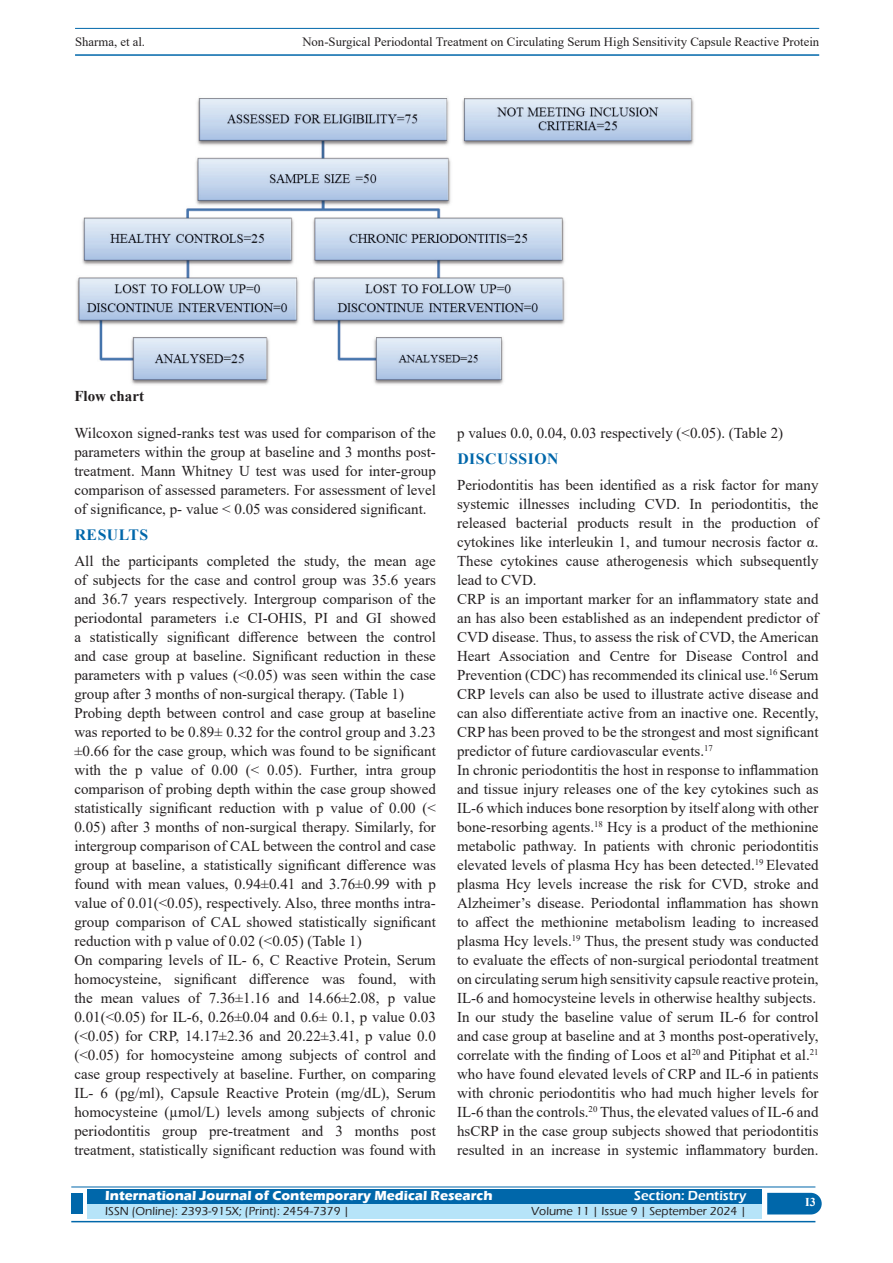
<style>
.page{position:relative;width:893px;height:1263px;background:#fff}
.page>*{position:absolute;margin:0;border:0;box-sizing:border-box;transform-origin:0 0}
.t1{font:700 15.75px "Times New Roman";letter-spacing:.035em;color:#0067aa}
.TX_New{font:15px/19px "Times New Roman";color:#231f20;text-align:justify}
.t2{font:700 15px "Times New Roman";color:#231f20}
.t3{font:700 13.5px "Eras ITC";color:#fff}
.t4{font:600 13.5px "Eras ITC";color:#fff}
.t5{font:12.75px "Times New Roman";color:#231f20}
.t6{font:500 12px "Eras ITC";color:#231f20}
.t7{font:700 12px "Times New Roman";color:#fff}
</style>
<div class="page">
<hr style="left:75px;top:28px;width:744px;height:1px;background:#0067aa">
<hr style="left:75px;top:54px;width:744px;height:2px;background:#0067aa">
<div style="left:87px;top:1189px;width:674px;height:15px;background:#0067aa"></div>
<div style="left:87px;top:1204px;width:674px;height:15px;background:#b6e4f9"></div>
<svg style="left:767px;top:1193px;width:55px;height:21px"></svg>
<hr style="left:71px;top:1186px;width:744px;height:1px;background:#0067aa">
<hr style="left:71px;top:1221px;width:744px;height:1px;background:#0067aa">
<div style="left:71px;top:1193px;width:12px;height:21px;background:#0067aa"></div>
<img style="left:76px;top:98px;width:618px;height:287px">
<p class="t5" style="left:75px;top:33px;width:72px">Sharma, et al.</p>
<p class="t5" style="left:302px;top:33px;width:518px">Non-Surgical Periodontal Treatment on Circulating Serum High Sensitivity Capsule Reactive Protein</p>
<h2 class="t2" style="left:74px;top:386px;width:71px">Flow chart</h2>
<p class="TX_New" style="left:74px;top:423px;width:363px">Wilcoxon signed-ranks test was used for comparison of the parameters within the group at baseline and 3 months post&shy;treatment. Mann Whitney U test was used for inter-group comparison of assessed parameters. For assessment of level of significance, p- value &lt; 0.05 was considered significant.</p>
<h1 class="t1" style="left:75px;top:524px;width:75px">RESULTS</h1>
<p class="TX_New" style="left:74px;top:551px;width:363px">All the participants completed the study, the mean age of subjects for the case and control group was 35.6 years and 36.7 years respectively. Intergroup comparison of the periodontal parameters i.e CI-OHIS, PI and GI showed a statistically significant difference between the control and case group at baseline. Significant reduction in these parameters with p values (&lt;0.05) was seen within the case group after 3 months of non-surgical therapy. (Table 1)</p>
<p class="TX_New" style="left:74px;top:703px;width:363px">Probing depth between control and case group at baseline was reported to be 0.89± 0.32 for the control group and 3.23 ±0.66 for the case group, which was found to be significant with the p value of 0.00 (&lt; 0.05). Further, intra group comparison of probing depth within the case group showed statistically significant reduction with p value of 0.00 (&lt; 0.05) after 3 months of non-surgical therapy. Similarly, for intergroup comparison of CAL between the control and case group at baseline, a statistically significant difference was found with mean values, 0.94±0.41 and 3.76±0.99 with p value of 0.01(&lt;0.05), respectively. Also, three months intra&shy;group comparison of CAL showed statistically significant reduction with p value of 0.02 (&lt;0.05) (Table 1)</p>
<p class="TX_New" style="left:74px;top:950px;width:363px">On comparing levels of IL- 6, C Reactive Protein, Serum homocysteine, significant difference was found, with the mean values of 7.36±1.16 and 14.66±2.08, p value 0.01(&lt;0.05) for IL-6, 0.26±0.04 and 0.6± 0.1, p value 0.03 (&lt;0.05) for CRP, 14.17±2.36 and 20.22±3.41, p value 0.0 (&lt;0.05) for homocysteine among subjects of control and case group respectively at baseline. Further, on comparing IL- 6 (pg/ml), Capsule Reactive Protein (mg/dL), Serum homocysteine (µmol/L) levels among subjects of chronic periodontitis group pre-treatment and 3 months post treatment, statistically significant reduction was found with</p>
<p class="TX_New" style="left:457px;top:423px;width:328px">p values 0.0, 0.04, 0.03 respectively (&lt;0.05). (Table 2)</p>
<h1 class="t1" style="left:457px;top:448px;width:103px">DISCUSSION</h1>
<p class="TX_New" style="left:457px;top:475px;width:363px">Periodontitis has been identified as a risk factor for many systemic illnesses including CVD. In periodontitis, the released bacterial products result in the production of cytokines like interleukin 1, and tumour necrosis factor α.<br>These cytokines cause atherogenesis which subsequently lead to CVD.</p>
<p class="TX_New" style="left:457px;top:589px;width:363px">CRP is an important marker for an inflammatory state and an has also been established as an independent predictor of CVD disease. Thus, to assess the risk of CVD, the American Heart Association and Centre for Disease Control and Prevention (CDC) has recommended its clinical use.<sup>16</sup> Serum CRP levels can also be used to illustrate active disease and can also differentiate active from an inactive one. Recently, CRP has been proved to be the strongest and most significant predictor of future cardiovascular events.<sup>17</sup></p>
<p class="TX_New" style="left:457px;top:760px;width:363px">In chronic periodontitis the host in response to inflammation and tissue injury releases one of the key cytokines such as IL-6 which induces bone resorption by itself along with other bone-resorbing agents.<sup>18</sup> Hcy is a product of the methionine metabolic pathway. In patients with chronic periodontitis elevated levels of plasma Hcy has been detected.<sup>19</sup> Elevated plasma Hcy levels increase the risk for CVD, stroke and Alzheimer’s disease. Periodontal inflammation has shown to affect the methionine metabolism leading to increased plasma Hcy levels.<sup>19</sup> Thus, the present study was conducted to evaluate the effects of non-surgical periodontal treatment on circulating serum high sensitivity capsule reactive protein, IL-6 and homocysteine levels in otherwise healthy subjects.</p>
<p class="TX_New" style="left:457px;top:1007px;width:363px">In our study the baseline value of serum IL-6 for control and case group at baseline and at 3 months post-operatively, correlate with the finding of Loos et al<sup>20</sup> and Pitiphat et al.<sup>21 </sup>who have found elevated levels of CRP and IL-6 in patients with chronic periodontitis who had much higher levels for IL-6 than the controls.<sup>20</sup> Thus, the elevated values of IL-6 and hsCRP in the case group subjects showed that periodontitis resulted in an increase in systemic inflammatory burden.</p>
<p class="t3" style="left:105px;top:1188px;width:389px">International Journal of Contemporary Medical Research</p>
<p class="t4" style="left:634px;top:1188px;width:114px">Section: Dentistry</p>
<p class="t6" style="left:105px;top:1204px;width:246px">ISSN (Online): 2393-915X; (Print): 2454-7379 |</p>
<p class="t6" style="left:531px;top:1204px;width:217px">Volume 11 | Issue 9 | September 2024 |</p>
<p class="t7" style="left:805px;top:1194px;width:12px">I3</p>
</div>
